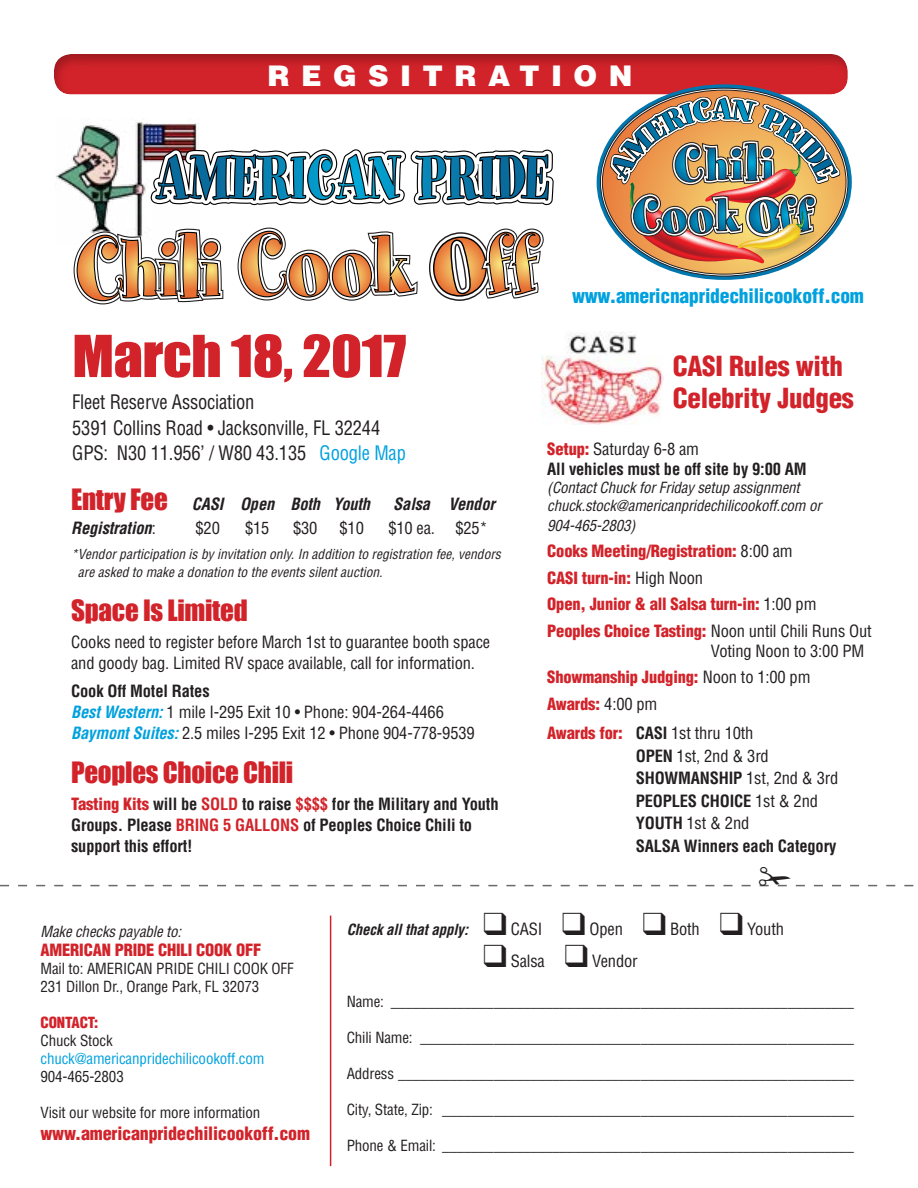
<style>
.page{position:relative;width:918px;height:1188px;background:#fff}
.page>*{position:absolute;margin:0;border:0;box-sizing:border-box;transform-origin:0 0}
.t1{font:53.4px "Impact";letter-spacing:-.01em;color:#d2232a;scale:1.09 1}
.t2{font:900 28.5px "Helvetica";letter-spacing:.4em;color:#fff}
.red_sub{font:27px "Impact";letter-spacing:-.01em;color:#d2232a}
.t3{font:900 condensed 27px/32.4px "Helvetica";letter-spacing:-.01em;color:#d2232a}
.t4{font:condensed 19.5px "Helvetica";letter-spacing:-.01em;color:#231f20;scale:.95 1}
.t5{font:900 condensed 19.5px "Helvetica";letter-spacing:-.01em;color:#00a1de}
.t6{font:900 condensed 18px "Helvetica";letter-spacing:-.01em;color:#d2232a}
.t7{font:condensed 16.5px/19.8px "Helvetica";letter-spacing:-.01em;color:#231f20}
.t8{font:700 condensed 16.5px/21px "Helvetica";letter-spacing:-.01em;color:#231f20}
.t9{font:900 condensed 16.5px "Helvetica";letter-spacing:-.01em;color:#d2232a}
.t10{font:italic 700 condensed 16.5px "Helvetica";letter-spacing:-.01em;color:#231f20}
.t11{font:condensed 15px "Helvetica";letter-spacing:-.01em;color:#231f20}
.t12{font:italic condensed 15px "Helvetica";letter-spacing:-.01em;color:#231f20}
.t13{font:italic 700 condensed 15px "Helvetica";letter-spacing:-.01em;color:#231f20}
.t14{font:condensed 15px "Helvetica";letter-spacing:-.01em;color:#00a1de}
.t15{font:900 condensed 15px "Helvetica";letter-spacing:-.01em;color:#d2232a}
.t16{font:italic condensed 13.5px/18px "Helvetica";color:#231f20}
.s1{color:#00a1de}
.s2{font-weight:900;color:#d2232a}
.s3{font-weight:400;color:#231f20}
.s4{font-weight:700}
.s5{font-weight:400}
.s6{font-family:"Impact";font-weight:400;font-style:normal;font-stretch:normal;font-size:27px;color:#d2232a}
.s7{font-weight:400;font-style:normal}
.s8{font-weight:700;font-style:italic;color:#00a1de}
.s9{color:#d2232a}
.s10{font-weight:400;font-style:normal;font-size:16.5px}
</style>
<div class="page">
<div style="left:41px;top:44px;width:819px;height:52px;background:#231f20;opacity:.3"></div>
<svg style="left:597px;top:84px;width:255px;height:196px"></svg>
<svg style="left:602px;top:90px;width:244px;height:184px"></svg>
<img style="left:610px;top:95px;width:231px;height:168px">
<img style="left:56px;top:122px;width:141px;height:106px">
<img style="left:542px;top:332px;width:121px;height:93px">
<svg style="left:74px;top:228px;width:150px;height:76px"></svg>
<svg style="left:237px;top:228px;width:181px;height:73px"></svg>
<svg style="left:429px;top:228px;width:115px;height:73px"></svg>
<hr style="left:330px;top:916px;width:1px;height:250px;background:#d2232a">
<svg style="left:150px;top:149px;width:404px;height:56px"></svg>
<svg style="left:0;top:884px;width:914px;height:2px"></svg>
<h2 class="t2" style="left:267px;top:57px;width:367px">REGSITRATION</h2>
<p class="t5" style="left:572px;top:284px;width:294px">www.americnapridechilicookoff.com</p>
<p class="t1" style="left:72px;top:315px;width:308px">March 18, 2017</p>
<p class="t4" style="left:72px;top:390px;width:193px">Fleet Reserve Association</p>
<p class="t4" style="left:72px;top:416px;width:326px">5391 Collins Road • Jacksonville, FL 32244</p>
<p class="t4" style="left:72px;top:441px;width:353px">GPS: N30 11.956’ / W80 43.135 <span class="s1">Google Map</span></p>
<p class="t7" style="left:547px;top:439px;width:153px"><span class="s2">Setup:</span> Saturday 6-8 am</p>
<p class="t8" style="left:547px;top:458px;width:261px">All vehicles must be off site by 9:00 AM</p>
<p class="t12" style="left:547px;top:478px;width:254px">(Contact Chuck for Friday setup assignment</p>
<p class="t12" style="left:547px;top:496px;width:276px">chuck.stock@americanpridechilicookoff.com or</p>
<p class="t12" style="left:547px;top:516px;width:90px">904-465-2803)</p>
<p class="t9" style="left:547px;top:541px;width:247px">Cooks Meeting/Registration: <span class="s3">8:00 am</span></p>
<p class="t9" style="left:547px;top:568px;width:157px">CASI turn-in: <span class="s3">High Noon</span></p>
<p class="t9" style="left:547px;top:594px;width:271px">Open, Junior &amp; all Salsa turn-in: <span class="s3">1:00 pm</span></p>
<p class="t7" style="left:711px;top:621px;width:163px;text-indent:-163px"><span class="s2">Peoples Choice Tasting:</span> Noon until Chili Runs Out<br>Voting Noon to 3:00 PM</p>
<p class="t9" style="left:547px;top:667px;width:265px">Showmanship Judging: <span class="s3">Noon to 1:00 pm</span></p>
<p class="t9" style="left:547px;top:694px;width:112px">Awards: <span class="s3">4:00 pm</span></p>
<p class="t7" style="left:547px;top:723px;width:208px"><span class="s2">Awards for:</span> <span class="s4">CASI</span> 1st thru 10th</p>
<p class="t7" style="left:636px;top:745px;width:135px"><span class="s4">OPEN</span> 1st, 2nd &amp; 3rd</p>
<p class="t8" style="left:636px;top:767px;width:204px">SHOWMANSHIP <span class="s5">1st, 2nd &amp; 3rd</span></p>
<p class="t8" style="left:636px;top:790px;width:184px">PEOPLES CHOICE <span class="s5">1st &amp; 2nd</span></p>
<p class="t7" style="left:636px;top:813px;width:115px"><span class="s4">YOUTH</span> 1st &amp; 2nd</p>
<p class="t8" style="left:636px;top:835px;width:202px">SALSA Winners each Category</p>
<p class="t3" style="left:673px;top:349px;width:183px">CASI Rules with<br>Celebrity Judges</p>
<p class="t10" style="left:71px;top:494px;width:301px"><span class="s6">Entry Fee</span> CASI Open Both Youth</p>
<p class="t10" style="left:393px;top:494px;width:103px">Salsa Vendor</p>
<p class="t10" style="left:71px;top:518px;width:86px">Registration<span class="s7">:</span></p>
<p class="t7" style="left:196px;top:518px;width:26px">$20</p>
<p class="t7" style="left:245px;top:518px;width:26px">$15</p>
<p class="t7" style="left:293px;top:518px;width:26px">$30</p>
<p class="t7" style="left:340px;top:518px;width:26px">$10</p>
<p class="t7" style="left:388px;top:518px;width:101px">$10 ea. $25*</p>
<p class="t16" style="left:78px;top:545px;width:425px;text-indent:-7px">*Vendor participation is by invitation only. In addition to registration fee, vendors are asked to make a donation to the events silent auction.</p>
<p class="red_sub" style="left:71px;top:589px;width:178px">Space Is Limited</p>
<p class="t7" style="left:71px;top:631px;width:421px;line-height:21px">Cooks need to register before March 1st to guarantee booth space and goody bag. Limited RV space available, call for information.</p>
<p class="t8" style="left:71px;top:680px;width:140px">Cook Off Motel Rates</p>
<p class="t7" style="left:71px;top:702px;width:374px"><span class="s8">Best Western:</span> 1 mile I-295 Exit 10 • Phone: 904-264-4466</p>
<p class="t7" style="left:71px;top:723px;width:405px"><span class="s8">Baymont Suites:</span> 2.5 miles I-295 Exit 12 • Phone 904-778-9539</p>
<p class="red_sub" style="left:71px;top:751px;width:224px">Peoples Choice Chili</p>
<p class="t8" style="left:71px;top:794px;width:429px"><span class="s2">Tasting Kits</span> will be <span class="s9">SOLD</span> to raise <span class="s9">$$$$</span> for the Military and Youth<br>Groups. Please <span class="s9">BRING 5 GALLONS</span> of Peoples Choice Chili to support this effort!</p>
<p class="t12" style="left:40px;top:922px;width:142px">Make checks payable to:</p>
<p class="t9" style="left:40px;top:940px;width:223px">AMERICAN PRIDE CHILI COOK OFF</p>
<p class="t11" style="left:40px;top:960px;width:255px">Mail to: AMERICAN PRIDE CHILI COOK OFF</p>
<p class="t11" style="left:40px;top:978px;width:220px">231 Dillon Dr., Orange Park, FL 32073</p>
<p class="t15" style="left:40px;top:1014px;width:59px">CONTACT:</p>
<p class="t11" style="left:40px;top:1032px;width:74px">Chuck Stock</p>
<p class="t14" style="left:40px;top:1050px;width:225px">chuck@americanpridechilicookoff.com</p>
<p class="t11" style="left:40px;top:1068px;width:85px">904-465-2803</p>
<p class="t11" style="left:40px;top:1104px;width:221px">Visit our website for more information</p>
<p class="t6" style="left:40px;top:1122px;width:271px">www.americanpridechilicookoff.com</p>
<p class="t13" style="left:347px;top:921px;width:439px">Check all that apply: ❑ <span class="s10">CASI</span> ❑ <span class="s10">Open</span> ❑ <span class="s10">Both</span> ❑ <span class="s10">Youth</span></p>
<p class="t7" style="left:483px;top:950px;width:156px">❑ Salsa ❑ Vendor</p>
<p class="t11" style="left:347px;top:992px;width:509px">Name: _______________________________________________________________</p>
<p class="t11" style="left:347px;top:1028px;width:509px">Chili Name: ___________________________________________________________</p>
<p class="t11" style="left:347px;top:1064px;width:509px">Address ______________________________________________________________</p>
<p class="t11" style="left:347px;top:1100px;width:509px">City, State, Zip: ________________________________________________________</p>
<p class="t11" style="left:347px;top:1136px;width:509px">Phone &amp; Email: ________________________________________________________</p>
</div>
